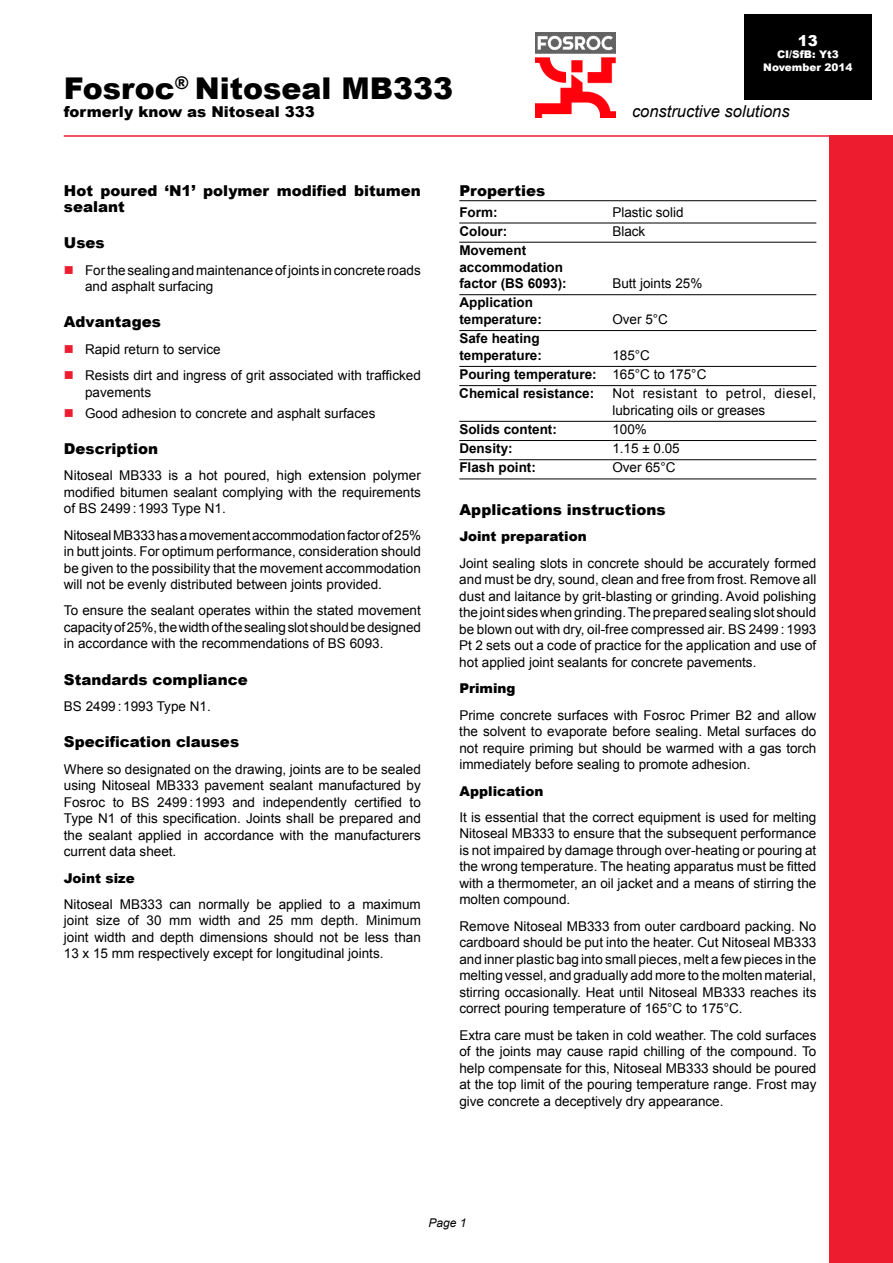
<style>
.page{position:relative;width:893px;height:1263px;background:#fff}
.page>*{position:absolute;margin:0;border:0;box-sizing:border-box;transform-origin:0 0}
.t1{font:900 30px "Arial";color:#000}
.t2{font:italic 16.5px "Arial";color:#000}
.t3{font:900 15px/16.5px "Arial";color:#000}
.t4{font:900 15px "Arial";color:#fff}
.t5{font:13.5px/16.5px "Arial";color:#000;text-align:justify}
.t6{font:700 13.5px/16.6px "Arial";color:#000}
.t7{font:13.5px/16.5px "Arial";letter-spacing:.035em;color:#000}
.t8{font:900 13.5px "Arial";color:#000}
.t9{font:italic 12px "Arial";color:#000}
.t10{font:900 10.5px/12.6px "Arial";color:#fff;text-align:center}
.s1{color:#ed1c2e}
.s2{font-weight:400}
</style>
<div class="page">
<hr style="left:459px;top:200px;width:357px;height:1px;background:#000">
<hr style="left:459px;top:223px;width:357px;height:1px;background:#000">
<hr style="left:459px;top:242px;width:357px;height:1px;background:#000">
<hr style="left:459px;top:294px;width:357px;height:1px;background:#000">
<hr style="left:459px;top:330px;width:357px;height:1px;background:#000">
<hr style="left:459px;top:366px;width:357px;height:1px;background:#000">
<hr style="left:459px;top:385px;width:357px;height:1px;background:#000">
<hr style="left:459px;top:421px;width:357px;height:1px;background:#000">
<hr style="left:459px;top:440px;width:357px;height:1px;background:#000">
<hr style="left:459px;top:459px;width:357px;height:1px;background:#000">
<hr style="left:459px;top:479px;width:357px;height:1px;background:#000">
<img style="left:536px;top:33px;width:80px;height:85px">
<hr style="left:64px;top:135px;width:765px;height:2px;background:#ed1c2e">
<div style="left:829px;top:135px;width:64px;height:1128px;background:#ed1c2e"></div>
<div style="left:744px;top:15px;width:128px;height:85px;background:#000"></div>
<h1 class="t1" style="left:64px;top:67px;width:391px">Fosroc<sup>®</sup> Nitoseal MB333</h1>
<p class="t3" style="left:64px;top:103px;width:252px">formerly know as Nitoseal 333</p>
<p class="t4" style="left:798px;top:29px;width:22px">13</p>
<p class="t10" style="left:763px;top:48px;width:91px">CI/SfB: Yt3<br>November 2014</p>
<p class="t2" style="left:632px;top:100px;width:159px">constructive solutions</p>
<p class="t3" style="left:64px;top:182px;width:359px">Hot poured ‘N1’ polymer modified bitumen sealant</p>
<p class="t3" style="left:64px;top:234px;width:42px">Uses</p>
<p class="t5" style="left:85px;top:262px;width:337px;text-indent:-21px"><span class="s1">■</span> For the sealing and maintenance of joints in concrete roads and asphalt surfacing</p>
<p class="t3" style="left:64px;top:313px;width:98px">Advantages</p>
<p class="t5" style="left:64px;top:341px;width:159px"><span class="s1">■</span> Rapid return to service</p>
<p class="t5" style="left:85px;top:367px;width:337px;text-indent:-21px"><span class="s1">■</span> Resists dirt and ingress of grit associated with trafficked pavements</p>
<p class="t5" style="left:64px;top:405px;width:313px"><span class="s1">■</span> Good adhesion to concrete and asphalt surfaces</p>
<p class="t3" style="left:64px;top:440px;width:96px">Description</p>
<p class="t5" style="left:64px;top:467px;width:359px">Nitoseal MB333 is a hot poured, high extension polymer modified bitumen sealant complying with the requirements of BS 2499 :1993 Type N1.</p>
<p class="t5" style="left:64px;top:527px;width:359px">Nitoseal MB333 has a movement accommodation factor of 25% in butt joints. For optimum performance, consideration should be given to the possibility that the movement accommodation will not be evenly distributed between joints provided.</p>
<p class="t5" style="left:64px;top:603px;width:359px">To ensure the sealant operates within the stated movement capacityof25%,thewidthofthesealingslotshouldbedesigned in accordance with the recommendations of BS 6093.</p>
<p class="t3" style="left:64px;top:670px;width:185px">Standards compliance</p>
<p class="t5" style="left:64px;top:698px;width:148px">BS 2499 :1993 Type N1.</p>
<p class="t3" style="left:64px;top:733px;width:177px">Specification clauses</p>
<p class="t5" style="left:64px;top:761px;width:359px">Where so designated on the drawing, joints are to be sealed using Nitoseal MB333 pavement sealant manufactured by Fosroc to BS 2499 : 1993 and independently certified to Type N1 of this specification. Joints shall be prepared and the sealant applied in accordance with the manufacturers current data sheet.</p>
<p class="t8" style="left:64px;top:868px;width:72px">Joint size</p>
<p class="t5" style="left:64px;top:896px;width:359px">Nitoseal MB333 can normally be applied to a maximum joint size of 30 mm width and 25 mm depth. Minimum joint width and depth dimensions should not be less than 13 x 15 mm respectively except for longitudinal joints.</p>
<p class="t3" style="left:459px;top:182px;width:87px">Properties</p>
<p class="t6" style="left:459px;top:204px;width:40px">Form:</p>
<p class="t5" style="left:612px;top:204px;width:73px">Plastic solid</p>
<p class="t6" style="left:459px;top:223px;width:49px">Colour:</p>
<p class="t5" style="left:612px;top:223px;width:35px">Black</p>
<p class="t6" style="left:459px;top:242px;width:109px">Movement accommodation factor (BS 6093):</p>
<p class="t5" style="left:612px;top:275px;width:92px">Butt joints 25%</p>
<p class="t6" style="left:459px;top:295px;width:84px">Application temperature:</p>
<p class="t5" style="left:612px;top:311px;width:57px">Over 5°C</p>
<p class="t6" style="left:459px;top:331px;width:84px">Safe heating temperature:</p>
<p class="t6" style="left:459px;top:346px;width:249px;line-height:19.2px;text-indent:153px"><span class="s2">185°C<br></span>Pouring temperature: <span class="s2">165°C to 175°C<br></span>Chemical resistance:</p>
<p class="t7" style="left:612px;top:385px;width:206px">Not resistant to petrol, diesel, lubricating oils or greases</p>
<p class="t6" style="left:459px;top:421px;width:99px">Solids content:</p>
<p class="t5" style="left:612px;top:421px;width:36px">100%</p>
<p class="t6" style="left:459px;top:441px;width:55px">Density:</p>
<p class="t5" style="left:612px;top:440px;width:69px">1.15 ± 0.05</p>
<p class="t6" style="left:459px;top:460px;width:78px">Flash point:</p>
<p class="t5" style="left:612px;top:460px;width:65px">Over 65°C</p>
<p class="t3" style="left:459px;top:501px;width:208px">Applications instructions</p>
<p class="t8" style="left:459px;top:527px;width:129px">Joint preparation</p>
<p class="t5" style="left:459px;top:555px;width:359px">Joint sealing slots in concrete should be accurately formed and must be dry, sound, clean and free from frost. Remove all dust and laitance by grit-blasting or grinding. Avoid polishing the joint sides when grinding. The prepared sealing slot should be blown out with dry, oil-free compressed air. BS 2499 : 1993<br>Pt 2 sets out a code of practice for the application and use of hot applied joint sealants for concrete pavements.</p>
<p class="t8" style="left:459px;top:679px;width:58px">Priming</p>
<p class="t5" style="left:459px;top:707px;width:359px">Prime concrete surfaces with Fosroc Primer B2 and allow the solvent to evaporate before sealing. Metal surfaces do not require priming but should be warmed with a gas torch immediately before sealing to promote adhesion.</p>
<p class="t8" style="left:459px;top:781px;width:86px">Application</p>
<p class="t5" style="left:459px;top:809px;width:359px">It is essential that the correct equipment is used for melting Nitoseal MB333 to ensure that the subsequent performance is not impaired by damage through over-heating or pouring at the wrong temperature. The heating apparatus must be fitted with a thermometer, an oil jacket and a means of stirring the molten compound.</p>
<p class="t5" style="left:459px;top:918px;width:359px">Remove Nitoseal MB333 from outer cardboard packing. No cardboard should be put into the heater. Cut Nitoseal MB333 and inner plastic bag into small pieces, melt a few pieces in the melting vessel, and gradually add more to the molten material, stirring occasionally. Heat until Nitoseal MB333 reaches its correct pouring temperature of 165°C to 175°C.</p>
<p class="t5" style="left:459px;top:1027px;width:359px">Extra care must be taken in cold weather. The cold surfaces of the joints may cause rapid chilling of the compound. To help compensate for this, Nitoseal MB333 should be poured at the top limit of the pouring temperature range. Frost may give concrete a deceptively dry appearance.</p>
<p class="t9" style="left:429px;top:1215px;width:40px">Page 1</p>
</div>
